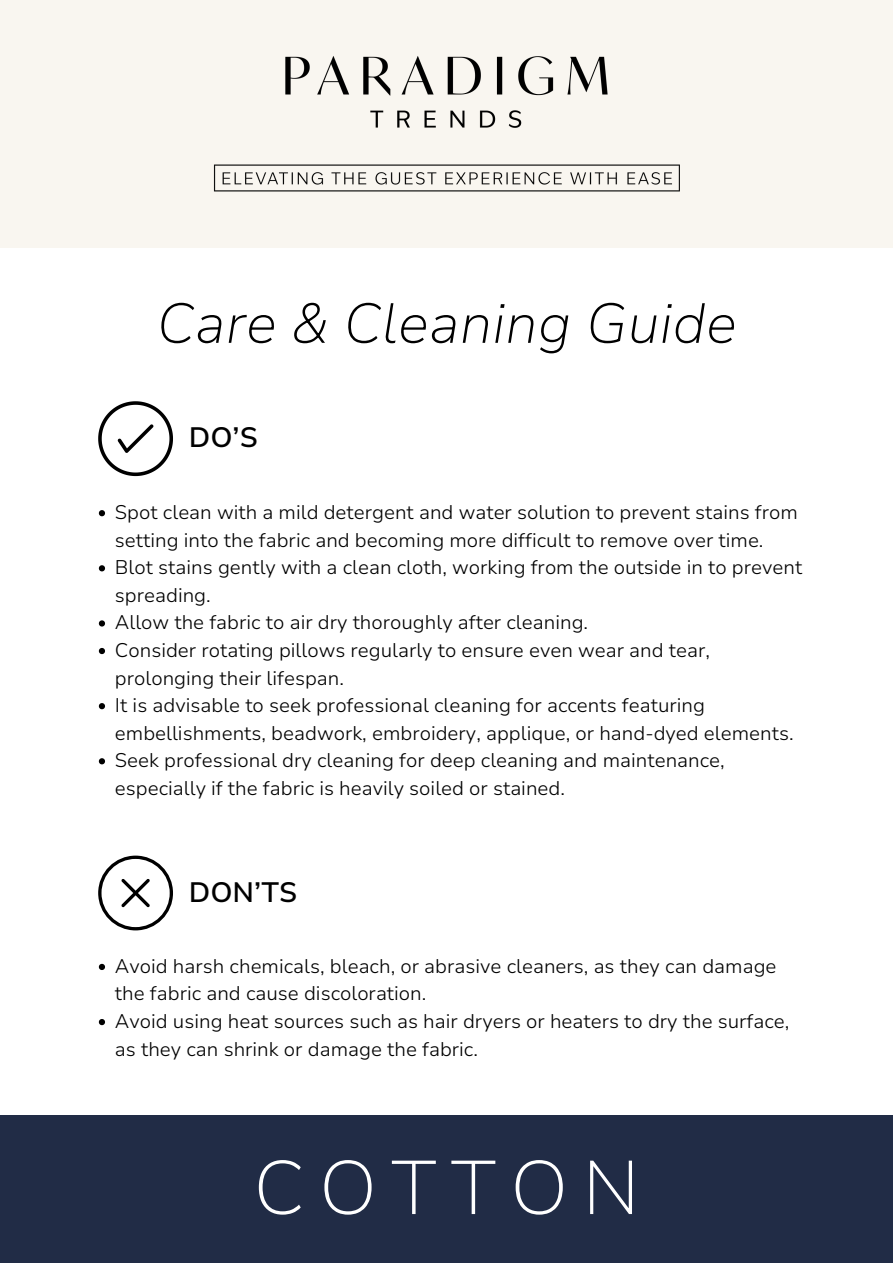
<style>
.page{position:relative;width:893px;height:1263px;background:#fff}
.page>*{position:absolute;margin:0;border:0;box-sizing:border-box;transform-origin:0 0}
.t1{font:200 75.75px "Nunito Sans 10 pt";letter-spacing:.18em;color:#fff}
.t2{font:italic 200 56.18px "Nunito Sans 10 pt";color:#000}
.t3{font:600 27.97px "Nunito Sans 10 pt";color:#000}
.t4{font:300 19.73px/27.6px "Nunito Sans 10 pt";color:#000}
</style>
<div class="page">
<div style="left:0;top:0;width:893px;height:247px;background:#f9f6f0"></div>
<img style="left:285px;top:56px;width:323px;height:72px">
<img style="left:213px;top:164px;width:466px;height:28px">
<div style="left:0;top:1115px;width:893px;height:148px;background:#212c46"></div>
<svg style="left:99px;top:964px;width:6px;height:6px"></svg>
<svg style="left:99px;top:1019px;width:6px;height:6px"></svg>
<svg style="left:99px;top:510px;width:6px;height:6px"></svg>
<svg style="left:99px;top:565px;width:6px;height:6px"></svg>
<svg style="left:99px;top:620px;width:6px;height:6px"></svg>
<svg style="left:99px;top:648px;width:6px;height:6px"></svg>
<svg style="left:99px;top:703px;width:6px;height:6px"></svg>
<svg style="left:99px;top:758px;width:6px;height:6px"></svg>
<svg style="left:98px;top:855px;width:75px;height:75px"></svg>
<svg style="left:98px;top:401px;width:75px;height:75px"></svg>
<h2 class="t2" style="left:156px;top:286px;width:582px">Care &amp; Cleaning Guide</h2>
<h3 class="t3" style="left:189px;top:419px;width:70px">DO’S</h3>
<p class="t4" style="left:115px;top:499px;width:689px">Spot clean with a mild detergent and water solution to prevent stains from setting into the fabric and becoming more difficult to remove over time.<br>Blot stains gently with a clean cloth, working from the outside in to prevent spreading.<br>Allow the fabric to air dry thoroughly after cleaning.<br>Consider rotating pillows regularly to ensure even wear and tear, prolonging their lifespan.<br>It is advisable to seek professional cleaning for accents featuring embellishments, beadwork, embroidery, applique, or hand-dyed elements.<br>Seek professional dry cleaning for deep cleaning and maintenance, especially if the fabric is heavily soiled or stained.</p>
<h3 class="t3" style="left:189px;top:873px;width:110px">DON’TS</h3>
<p class="t4" style="left:115px;top:952px;width:676px">Avoid harsh chemicals, bleach, or abrasive cleaners, as they can damage the fabric and cause discoloration.<br>Avoid using heat sources such as hair dryers or heaters to dry the surface, as they can shrink or damage the fabric.</p>
<h1 class="t1" style="left:253px;top:1137px;width:388px">COTTON</h1>
</div>
